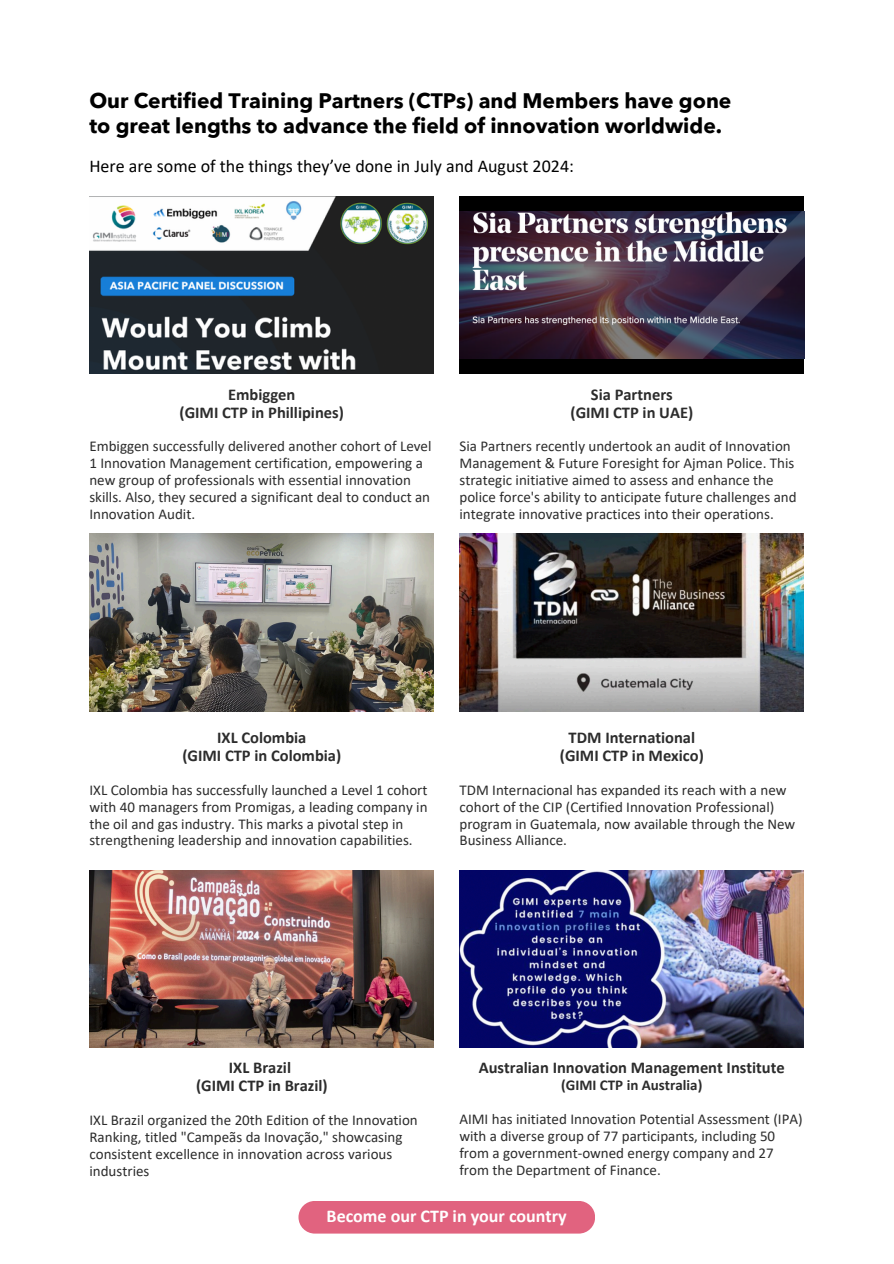
<style>
.page{position:relative;width:894px;height:1264px;background:#fff}
.page>*{position:absolute;margin:0;border:0;box-sizing:border-box;transform-origin:0 0}
.t1{font:700 21px/24.8px "Avenir Next Arabic";color:#000}
.t2{font:18px "Calibri";color:#000}
.t3{font:700 18px "Calibri";color:#fff}
.t4{font:700 16.5px/18px "Calibri";color:#2c2c2c;text-align:center}
.t5{font:15px/16.8px "Calibri";color:#2c2c2c}
.t6{font:700 15px "Calibri";color:#2c2c2c}
</style>
<div class="page">
<div style="left:298px;top:1200px;width:297px;height:33px;background:#e1637f;border-radius:16px"></div>
<img style="left:89px;top:534px;width:345px;height:177px">
<img style="left:459px;top:870px;width:344px;height:177px">
<img style="left:459px;top:534px;width:344px;height:177px">
<img style="left:89px;top:870px;width:345px;height:177px">
<img style="left:89px;top:196px;width:344px;height:178px">
<div style="left:459px;top:196px;width:344px;height:178px;background:#000"></div>
<img style="left:459px;top:211px;width:344px;height:148px">
<p class="t1" style="left:89px;top:89px;width:643px">Our Certified Training Partners (CTPs) and Members have gone to great lengths to advance the field of innovation worldwide.</p>
<h2 class="t2" style="left:89px;top:159px;width:486px">Here are some of the things they’ve done in July and August 2024:</h2>
<p class="t4" style="left:179px;top:386px;width:166px">Embiggen<br>(GIMI CTP in Phillipines)</p>
<h2 class="t5" style="left:89px;top:439px;width:343px">Embiggen successfully delivered another cohort of Level 1 Innovation Management certification, empowering a new group of professionals with essential innovation skills. Also, they secured a significant deal to conduct an Innovation Audit.</h2>
<p class="t4" style="left:570px;top:386px;width:124px">Sia Partners (GIMI CTP in UAE)</p>
<p class="t5" style="left:459px;top:439px;width:338px">Sia Partners recently undertook an audit of Innovation Management &amp; Future Foresight for Ajman Police. This strategic initiative aimed to assess and enhance the police force's ability to anticipate future challenges and integrate innovative practices into their operations.</p>
<p class="t4" style="left:182px;top:729px;width:160px">IXL Colombia<br>(GIMI CTP in Colombia)</p>
<h2 class="t5" style="left:89px;top:782px;width:339px">IXL Colombia has successfully launched a Level 1 cohort with 40 managers from Promigas, a leading company in the oil and gas industry. This marks a pivotal step in strengthening leadership and innovation capabilities.</h2>
<p class="t4" style="left:559px;top:729px;width:145px">TDM International (GIMI CTP in Mexico)</p>
<h2 class="t5" style="left:459px;top:782px;width:337px">TDM Internacional has expanded its reach with a new cohort of the CIP (Certified Innovation Professional) program in Guatemala, now available through the New Business Alliance.</h2>
<p class="t4" style="left:196px;top:1060px;width:133px">IXL Brazil<br>(GIMI CTP in Brazil)</p>
<h2 class="t5" style="left:89px;top:1112px;width:330px">IXL Brazil organized the 20th Edition of the Innovation Ranking, titled "Campeãs da Inovação," showcasing consistent excellence in innovation across various industries</h2>
<p class="t4" style="left:478px;top:1060px;width:307px">Australian Innovation Management Institute</p>
<p class="t6" style="left:561px;top:1078px;width:143px">(GIMI CTP in Australia)</p>
<p class="t5" style="left:459px;top:1111px;width:345px">AIMI has initiated Innovation Potential Assessment (IPA) with a diverse group of 77 participants, including 50 from a government-owned energy company and 27 from the Department of Finance.</p>
<h1 class="t3" style="left:326px;top:1208px;width:241px">Become our CTP in your country</h1>
</div>
